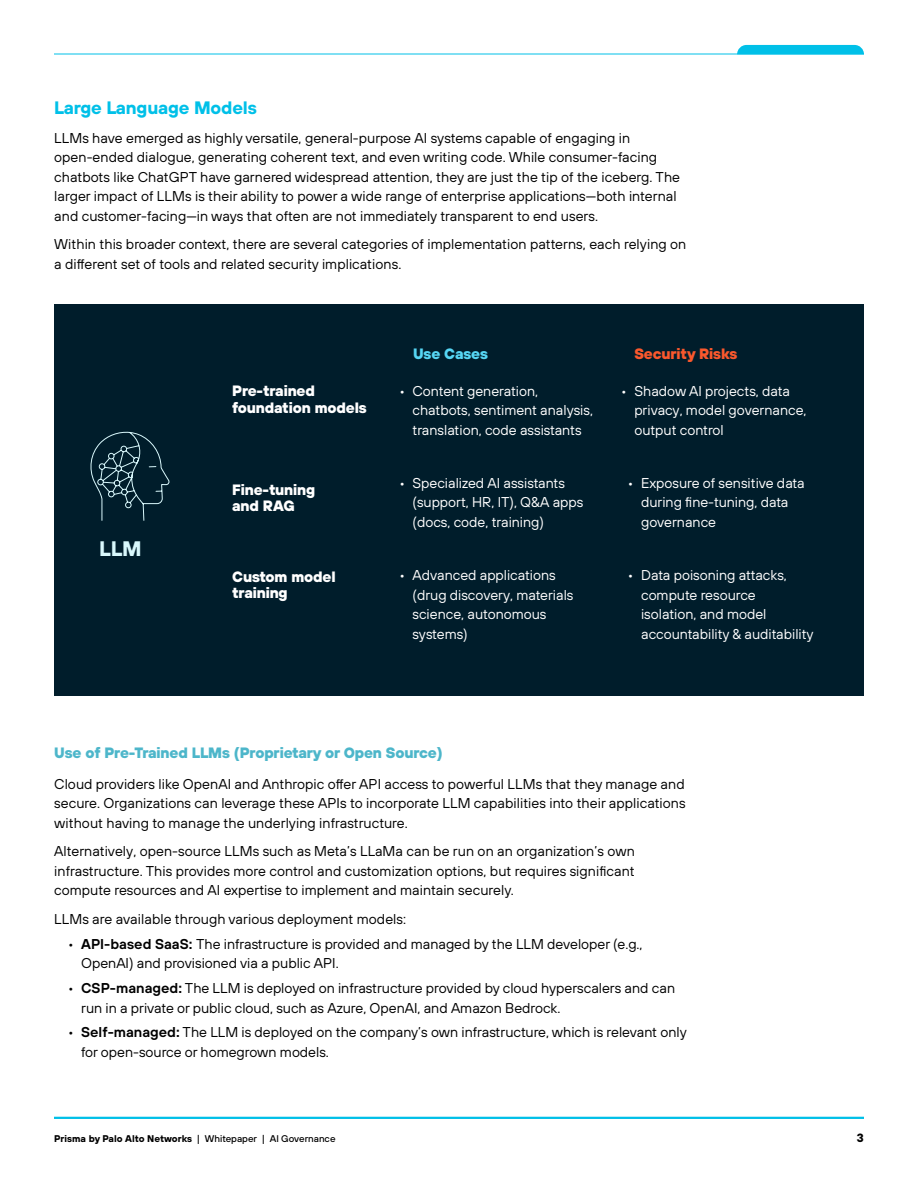
<style>
.page{position:relative;width:918px;height:1188px;background:#fff}
.page>*{position:absolute;margin:0;border:0;box-sizing:border-box;transform-origin:0 0}
.t1{font:700 21px "TT Hoves";color:#d9f8fc}
.t2{font:700 18px "TT Hoves";letter-spacing:-.01em;color:#00c0e8}
.t3{font:800 15px/16.5px "TT Hoves";letter-spacing:-.01em;color:#fff}
.t4{font:800 15px "TT Hoves";letter-spacing:-.01em;color:#4db6ca}
.t5{font:800 15px "TT Hoves";letter-spacing:-.01em;color:#fa582d}
.t6{font:800 15px "TT Hoves";letter-spacing:-.01em;color:#56d6f4}
.t7{font:14.25px/19.5px "TT Hoves";letter-spacing:.005em;color:#000}
.t8{font:14.25px/19.5px "TT Hoves";color:#fff}
.t9{font:700 12px "TT Hoves";color:#000}
.t10{font:700 9.75px "TT Hoves";color:#000}
.s1{font-weight:600}
.s2{font-weight:500}
</style>
<div class="page">
<hr style="left:54px;top:1117px;width:810px;height:2px;background:#00c0e8">
<svg style="left:737px;top:45px;width:127px;height:9px"></svg>
<hr style="left:54px;top:54px;width:810px;height:1px;background:#00c0e8">
<div style="left:54px;top:305px;width:810px;height:391px;background:#001d2b"></div>
<svg style="left:90px;top:431px;width:80px;height:90px"></svg>
<p class="t2" style="left:54px;top:96px;width:204px">Large Language Models</p>
<p class="t7" style="left:54px;top:128px;width:627px">LLMs have emerged as highly versatile, general-purpose AI systems capable of engaging in open-ended dialogue, generating coherent text, and even writing code. While consumer-facing chatbots like ChatGPT have garnered widespread attention, they are just the tip of the iceberg. The larger impact of LLMs is their ability to power a wide range of enterprise applications—both internal and customer-facing—in ways that often are not immediately transparent to end users.</p>
<p class="t7" style="left:54px;top:234px;width:634px">Within this broader context, there are several categories of implementation patterns, each relying on a different set of tools and related security implications.</p>
<h1 class="t1" style="left:99px;top:534px;width:44px">LLM</h1>
<p class="t6" style="left:413px;top:344px;width:77px">Use Cases</p>
<p class="t5" style="left:634px;top:344px;width:104px">Security Risks</p>
<p class="t3" style="left:232px;top:382px;width:136px">Pre-trained foundation models</p>
<p class="t8" style="left:413px;top:381px;width:182px;text-indent:-13px">• Content generation, chatbots, sentiment analysis, translation, code assistants</p>
<p class="t8" style="left:634px;top:381px;width:174px;text-indent:-13px">• Shadow AI projects, data privacy, model governance, output control</p>
<p class="t3" style="left:232px;top:481px;width:84px">Fine-tuning and RAG</p>
<p class="t8" style="left:413px;top:473px;width:172px;text-indent:-13px">• Specialized AI assistants (support, HR, IT), Q&amp;A apps (docs, code, training)</p>
<p class="t8" style="left:641px;top:473px;width:165px;text-indent:-13px">• Exposure of sensitive data during fine-tuning, data governance</p>
<p class="t3" style="left:232px;top:568px;width:105px">Custom model training</p>
<p class="t8" style="left:413px;top:565px;width:162px;text-indent:-13px">• Advanced applications (drug discovery, materials science, autonomous systems)</p>
<p class="t8" style="left:641px;top:565px;width:174px;text-indent:-13px">• Data poisoning attacks, compute resource isolation, and model accountability &amp; auditability</p>
<p class="t4" style="left:54px;top:743px;width:390px">Use of Pre-Trained LLMs (Proprietary or Open Source)</p>
<p class="t7" style="left:54px;top:774px;width:633px;text-align:justify">Cloud providers like OpenAI and Anthropic offer API access to powerful LLMs that they manage and secure. Organizations can leverage these APIs to incorporate LLM capabilities into their applications without having to manage the underlying infrastructure.</p>
<p class="t7" style="left:54px;top:841px;width:582px;text-align:justify">Alternatively, open-source LLMs such as Meta’s LLaMa can be run on an organization’s own infrastructure. This provides more control and customization options, but requires significant compute resources and AI expertise to implement and maintain securely.</p>
<p class="t7" style="left:54px;top:909px;width:353px">LLMs are available through various deployment models:</p>
<p class="t7" style="left:81px;top:934px;width:563px;text-indent:-13px">• <span class="s1">API-based SaaS:</span> The infrastructure is provided and managed by the LLM developer (e.g.,<br>OpenAI) and provisioned via a public API.</p>
<p class="t7" style="left:81px;top:978px;width:595px;text-indent:-13px">• <span class="s1">CSP-managed:</span> The LLM is deployed on infrastructure provided by cloud hyperscalers and can run in a private or public cloud, such as Azure, OpenAI, and Amazon Bedrock.</p>
<p class="t7" style="left:81px;top:1023px;width:607px;text-indent:-13px">• <span class="s1">Self-managed:</span> The LLM is deployed on the company’s own infrastructure, which is relevant only for open-source or homegrown models.</p>
<p class="t10" style="left:54px;top:1132px;width:283px">Prisma by Palo Alto Networks <span class="s2">| Whitepaper | AI Governance</span></p>
<p class="t9" style="left:857px;top:1130px;width:9px">3</p>
</div>
